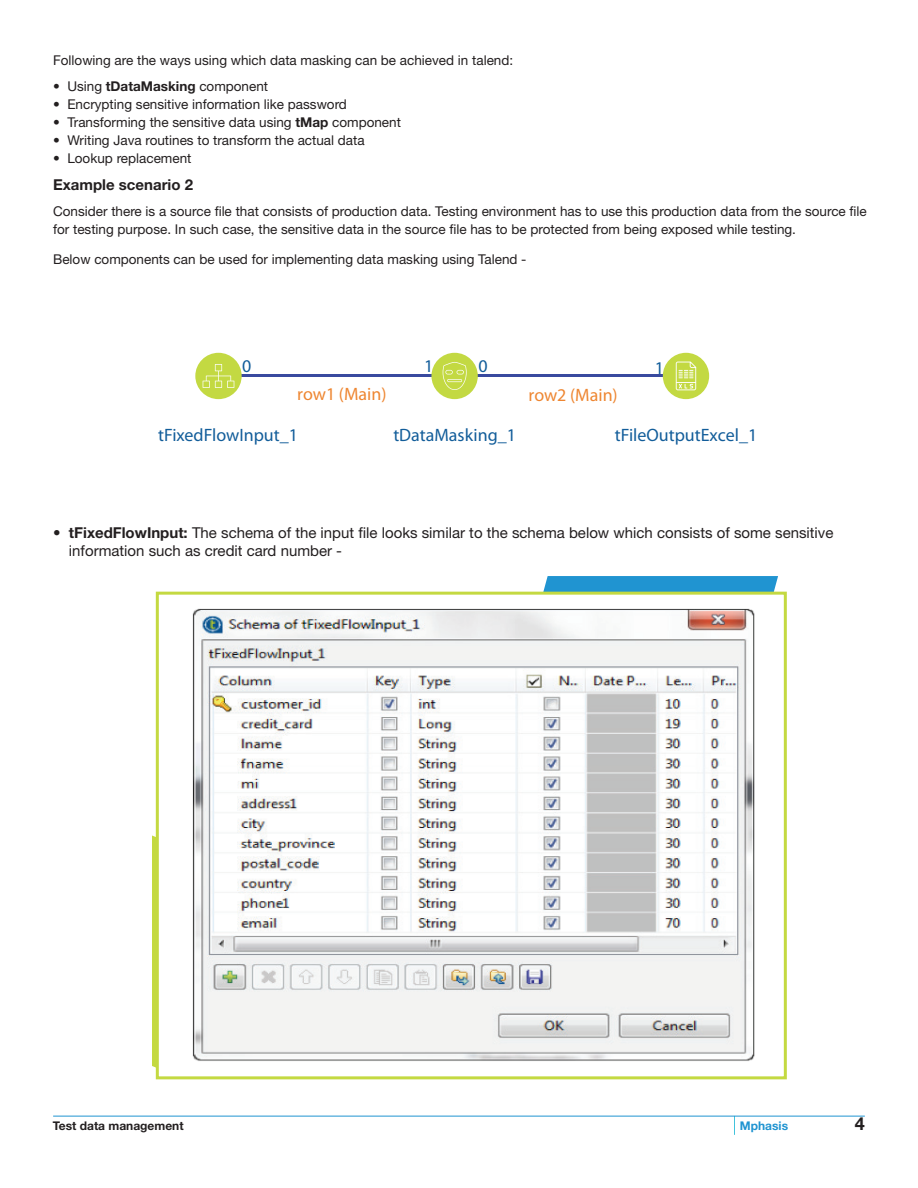
<style>
.page{position:relative;width:918px;height:1188px;background:#fff}
.page>*{position:absolute;margin:0;border:0;box-sizing:border-box;transform-origin:0 0}
.t1{font:18px "Myriad Pro";color:#125d9a}
.t2{font:18px "Myriad Pro";color:#ee8631}
.t3{font:700 18px "Helvetica Neue LT Std";color:#231f20}
.t4{font:15px/18px "Helvetica Neue LT Std";color:#231f20}
.t5{font:700 15px "Helvetica Neue LT Std";color:#231f20}
.t6{font:13.5px/18px "Helvetica Neue LT Std";color:#231f20}
.t7{font:700 12px "Helvetica Neue LT Std";color:#231f20}
.t8{font:700 12px "Helvetica Neue LT Std";color:#2094d1}
.s1{font-weight:700}
</style>
<div class="page">
<svg style="left:734px;top:1117px;width:1px;height:18px"></svg>
<hr style="left:53px;top:1116px;width:812px;height:1px;background:#2094d1">
<svg style="left:537px;top:576px;width:241px;height:16px;background:#2d9acf"></svg>
<svg style="left:152px;top:836px;width:4px;height:241px"></svg>
<div style="left:156px;top:592px;width:631px;height:487px;background:#fff;border:3px solid #c4d941"></div>
<hr style="left:226px;top:374px;width:453px;height:3px;background:#394a9f">
<div style="left:195px;top:353px;width:47px;height:46px;background:#c3d942;border-radius:50%"></div>
<div style="left:431px;top:353px;width:47px;height:46px;background:#c3d942;border-radius:50%"></div>
<div style="left:663px;top:353px;width:46px;height:46px;background:#c3d942;border-radius:50%"></div>
<svg style="left:203px;top:364px;width:31px;height:24px"></svg>
<svg style="left:443px;top:362px;width:24px;height:28px"></svg>
<svg style="left:676px;top:362px;width:20px;height:28px"></svg>
<img style="left:193px;top:609px;width:562px;height:452px">
<p class="t6" style="left:53px;top:51px;width:462px">Following are the ways using which data masking can be achieved in talend:</p>
<p class="t6" style="left:53px;top:77px;width:217px">• Using <span class="s1">tDataMasking</span> component</p>
<p class="t6" style="left:53px;top:95px;width:295px">• Encrypting sensitive information like password</p>
<p class="t6" style="left:53px;top:113px;width:349px">• Transforming the sensitive data using <span class="s1">tMap</span> component</p>
<p class="t6" style="left:53px;top:131px;width:313px">• Writing Java routines to transform the actual data</p>
<p class="t6" style="left:53px;top:149px;width:140px">• Lookup replacement</p>
<p class="t5" style="left:53px;top:175px;width:141px">Example scenario 2</p>
<p class="t6" style="left:53px;top:202px;width:815px">Consider there is a source file that consists of production data. Testing environment has to use this production data from the source file for testing purpose. In such case, the sensitive data in the source file has to be protected from being exposed while testing.</p>
<p class="t6" style="left:53px;top:250px;width:475px">Below components can be used for implementing data masking using Talend -</p>
<h1 class="t1" style="left:242px;top:355px;width:11px">0</h1>
<h1 class="t1" style="left:424px;top:355px;width:11px">1</h1>
<h1 class="t1" style="left:479px;top:355px;width:11px">0</h1>
<h1 class="t1" style="left:655px;top:356px;width:11px">1</h1>
<h1 class="t2" style="left:297px;top:383px;width:91px">row1 (Main)</h1>
<h1 class="t2" style="left:529px;top:383px;width:91px">row2 (Main)</h1>
<h1 class="t1" style="left:393px;top:424px;width:124px">tDataMasking_1</h1>
<h1 class="t1" style="left:615px;top:424px;width:144px">tFileOutputExcel_1</h1>
<h1 class="t1" style="left:158px;top:424px;width:141px">tFixedFlowInput_1</h1>
<p class="t4" style="left:69px;top:523px;width:766px;text-indent:-16px">• <span class="s1">tFixedFlowInput:</span> The schema of the input file looks similar to the schema below which consists of some sensitive information such as credit card number -</p>
<p class="t7" style="left:53px;top:1118px;width:132px">Test data management</p>
<p class="t8" style="left:740px;top:1118px;width:50px">Mphasis</p>
<h1 class="t3" style="left:855px;top:1112px;width:12px">4</h1>
</div>
